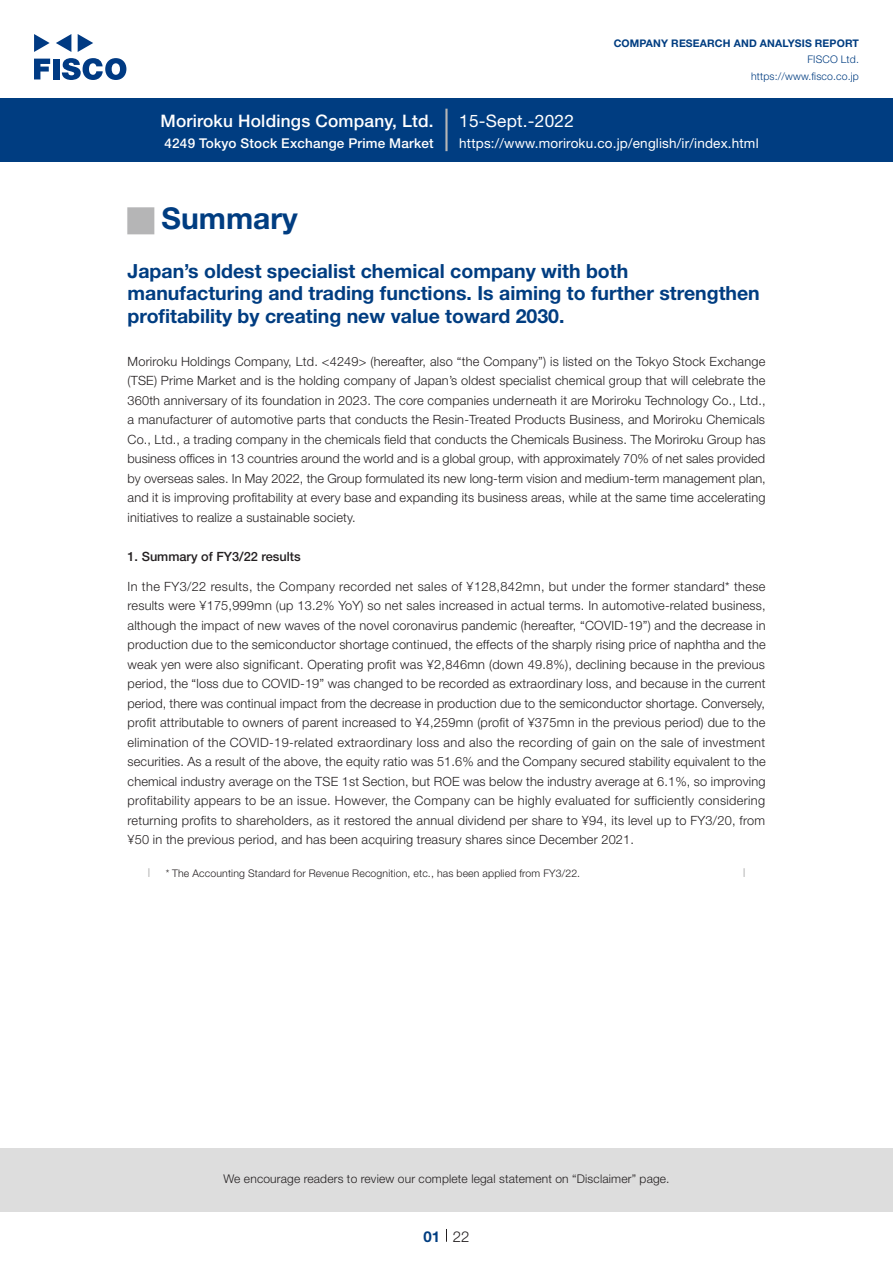
<style>
.page{position:relative;width:893px;height:1263px;background:#fff}
.page>*{position:absolute;margin:0;border:0;box-sizing:border-box;transform-origin:0 0}
.t1{font:700 30px "Helvetica Neue LT Std";color:#003d81}
.t2{font:27px "European Pi Std 1";color:#b5b5b6}
.t3{font:700 19.5px/22.5px "Helvetica Neue LT Std";color:#003d81}
.t4{font:500 17.25px "Helvetica Neue LT Std";letter-spacing:.015em;color:#fff}
.t5{font:17.25px "Helvetica Neue LT Std";letter-spacing:.015em;color:#fff}
.t6{font:300 15px "Helvetica Neue LT Std";color:#231f20}
.t7{font:700 15px "Helvetica Neue LT Std";color:#003d81}
.t8{font:13.5px "Helvetica Neue LT Std";letter-spacing:.015em;color:#fff}
.t9{font:500 13.5px "Helvetica Neue LT Std";letter-spacing:.015em;color:#fff}
.t10{font:300 12.75px/19.5px "Helvetica Neue LT Std";letter-spacing:.015em;color:#231f20;text-align:justify}
.t11{font:500 12.75px "Helvetica Neue LT Std";color:#231f20}
.t12{font:300 12px "Helvetica Neue LT Std";letter-spacing:.015em;color:#231f20}
.t13{font:300 10.5px "Helvetica Neue LT Std";letter-spacing:.015em;color:#231f20}
.t14{font:700 10.5px "Helvetica Neue LT Std";letter-spacing:.015em;color:#003d81}
.t15{font:300 10.5px/16.5px "Helvetica Neue LT Std";letter-spacing:.015em;color:#003d81;text-align:right}
</style>
<div class="page">
<div style="left:0;top:1148px;width:893px;height:64px;background:#ddd"></div>
<svg style="left:34px;top:59px;width:16px;height:20px"></svg>
<div style="left:53px;top:59px;width:6px;height:20px;background:#003a83"></div>
<svg style="left:62px;top:58px;width:64px;height:22px"></svg>
<svg style="left:34px;top:34px;width:16px;height:18px"></svg>
<svg style="left:78px;top:34px;width:15px;height:18px"></svg>
<svg style="left:56px;top:34px;width:15px;height:18px"></svg>
<div style="left:0;top:98px;width:893px;height:64px;background:#003d81"></div>
<hr style="left:445px;top:109px;width:3px;height:42px;background:#b5b5b6">
<svg style="left:446px;top:1229px;width:1px;height:13px"></svg>
<svg style="left:148px;top:868px;width:2px;height:9px"></svg>
<svg style="left:743px;top:868px;width:2px;height:9px"></svg>
<h3 class="t4" style="left:160px;top:110px;width:275px">Moriroku Holdings Company, Ltd.</h3>
<p class="t9" style="left:165px;top:135px;width:271px">4249 Tokyo Stock Exchange Prime Market</p>
<h3 class="t5" style="left:459px;top:110px;width:116px">15-Sept.-2022</h3>
<p class="t14" style="left:614px;top:37px;width:247px">COMPANY RESEARCH AND ANALYSIS REPORT</p>
<p class="t15" style="left:751px;top:51px;width:109px">FISCO Ltd. https://www.fisco.co j p.</p>
<p class="t8" style="left:459px;top:135px;width:301px">https://www.moriroku.co j p. /english /i r/ index.html</p>
<h2 class="t2" style="left:128px;top:206px;width:28px">■</h2>
<h3 class="t3" style="left:128px;top:259px;width:634px">Japan s’ oldest specialist chemical company with both manufacturing and trading functions Is. aiming to further strengthen profitability by creating new value toward 2030.</h3>
<p class="t10" style="left:128px;top:351px;width:640px">Moriroku Holdings Company, Ltd &lt;. 4249&gt; (hereafter, also “the Company”) is listed on the Tokyo Stock Exchange (TSE) Prime Market and is the holding company of Japan s’ oldest specialist chemical group that will celebrate the 360th anniversary of its foundation in 2023. The core companies underneath it are Moriroku Technology Co., Ltd., a manufacturer of automotive parts that conducts the Resin-Treated Products Business, and Moriroku Chemicals Co., Ltd a., trading company in the chemicals field that conducts the Chemicals Business. The Moriroku Group has business offices in 13 countries around the world and is a global group, with approximately 70% of net sales provided by overseas sales In. May 2022, the Group formulated its new long-term vision and medium-term management plan, and isit improving profitability at every base and expanding its business areas, while at the same time accelerating initiatives to realize a sustainable society.</p>
<p class="t11" style="left:128px;top:549px;width:175px">1. Summary of FY3/22 results</p>
<p class="t10" style="left:128px;top:576px;width:640px">In the FY3/22 results, the Company recorded net sales of ¥128,842mn, but under the former standard* these results were ¥175,999mn (up 13.2% YoY) so net sales increased in actual terms In. automotive-related business, although the impact of new waves of the novel coronavirus pandemic (hereafter “, COVID-19”) and the decrease in production due to the semiconductor shortage continued, the effects of the sharply rising price of naphtha and the weak yen were also significant. Operating profit was ¥2,846mn (down 49.8% ,) declining because in the previous period, the “loss due to COVID-19” was changed to be recorded as extraordinary loss, and because in the current period, there was continual impact from the decrease in production due to the semiconductor shortage. Conversely, profit attributable to owners of parent increased to ¥4,259mn (profit of ¥375mn in the previous period) due to the elimination of the COVID-19-related extraordinary loss and also the recording of gain on the sale of investment securities. As a result of the above, the equity ratio was 51.6% and the Company secured stability equivalent to the chemical industry average on the TSE 1st Section, but ROE was below the industry average at 6.1%, so improving profitability appears to be an issue. However, the Company can be highly evaluated for sufficiently considering returning profits to shareholders, as it restored the annual dividend per share to ¥94, its level up to FY3/20, from ¥50 in the previous period, and has been acquiring treasury shares since December 2021.</p>
<p class="t13" style="left:166px;top:867px;width:416px">* The Accounting Standard for Revenue Recognition, etc., has been applied from FY3/22.</p>
<h1 class="t1" style="left:162px;top:200px;width:138px">Summary</h1>
<p class="t12" style="left:223px;top:1171px;width:448px">We encourage readers to review our complete legal statement on “Disclaimer” page.</p>
<p class="t7" style="left:423px;top:1227px;width:18px">01</p>
<p class="t6" style="left:453px;top:1227px;width:18px">22</p>
</div>
